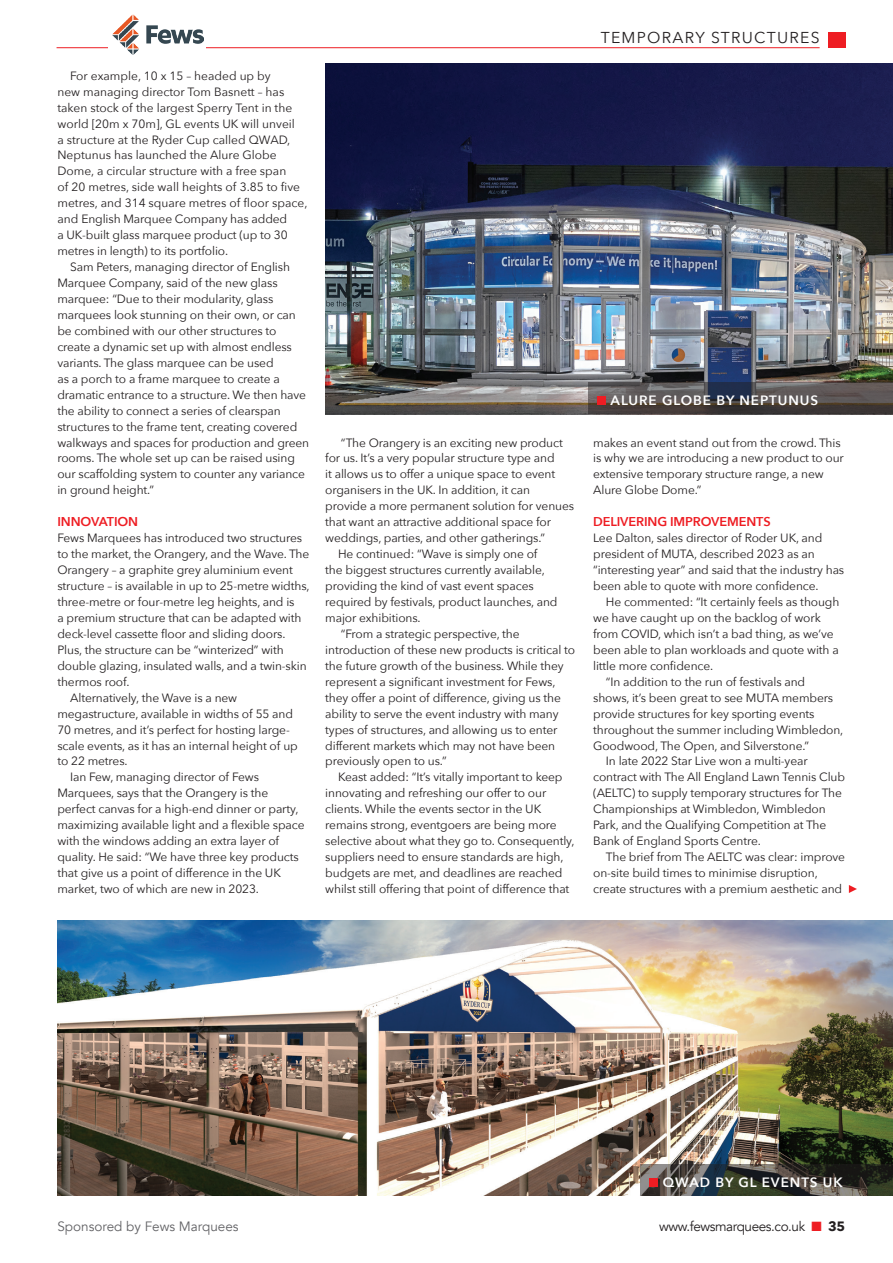
<style>
.page{position:relative;width:893px;height:1263px;background:#fff}
.page>*{position:absolute;margin:0;border:0;box-sizing:border-box;transform-origin:0 0}
.t1{font:15.75px "Avenir Next";letter-spacing:.08em;color:#231f20}
.crosshead{font:600 13.5px "Avenir Next";letter-spacing:.07em;color:#fff}
.t2{font:13.5px "Avenir";letter-spacing:-.03em;color:#231f20}
.t3{font:13.5px "Avenir";color:#636366}
.crosshead-2{font:600 12.75px "Avenir Next";letter-spacing:-.01em;color:#ee1d23}
.standout_body_copy{font:12px/15.9px "Avenir Next";letter-spacing:-.01em;color:#231f20}
.s1{color:#ee1d23}
.s2{font-family:"Avenir Next";font-weight:700}
</style>
<div class="page">
<hr style="left:57px;top:47px;width:763px;height:1px;background:#ee1d23">
<div style="left:828px;top:32px;width:17px;height:16px;background:#ee1d23"></div>
<div style="left:108px;top:11px;width:98px;height:46px;background:#fff"></div>
<img style="left:113px;top:14px;width:90px;height:41px">
<img style="left:325px;top:64px;width:568px;height:351px">
<img style="left:57px;top:921px;width:836px;height:275px">
<svg style="left:588px;top:382px;width:305px;height:32px;background:#514c4c"></svg>
<div style="left:597px;top:397px;width:8px;height:8px;background:#ee1d23"></div>
<svg style="left:640px;top:1164px;width:253px;height:32px;background:#3f403a"></svg>
<div style="left:649px;top:1178px;width:8px;height:8px;background:#ee1d23"></div>
<svg style="left:849px;top:885px;width:8px;height:8px"></svg>
<p class="standout_body_copy" style="left:57px;top:67px;width:252px;text-indent:13px">For example, 10 x 15 – headed up by<br>new managing director Tom Basnett – has taken stock of the largest Sperry Tent in the world [20m x 70m], GL events UK will unveil<br>a structure at the Ryder Cup called QWAD, Neptunus has launched the Alure Globe Dome, a circular structure with a free span<br>of 20 metres, side wall heights of 3.85 to five metres, and 314 square metres of floor space, and English Marquee Company has added<br>a UK-built glass marquee product (up to 30 metres in length) to its portfolio.</p>
<p class="standout_body_copy" style="left:57px;top:258px;width:253px;text-indent:13px">Sam Peters, managing director of English Marquee Company, said of the new glass marquee: “Due to their modularity, glass marquees look stunning on their own, or can be combined with our other structures to create a dynamic set up with almost endless variants. The glass marquee can be used<br>as a porch to a frame marquee to create a dramatic entrance to a structure. We then have the ability to connect a series of clearspan structures to the frame tent, creating covered walkways and spaces for production and green rooms. The whole set up can be raised using our scaffolding system to counter any variance in ground height.”</p>
<p class="crosshead-2" style="left:57px;top:511px;width:82px">INNOVATION</p>
<p class="standout_body_copy" style="left:57px;top:529px;width:254px">Fews Marquees has introduced two structures to the market, the Orangery, and the Wave. The Orangery – a graphite grey aluminium event structure – is available in up to 25-metre widths, three-metre or four-metre leg heights, and is<br>a premium structure that can be adapted with deck-level cassette floor and sliding doors.<br>Plus, the structure can be “winterized” with double glazing, insulated walls, and a twin-skin thermos roof.</p>
<p class="standout_body_copy" style="left:57px;top:689px;width:242px;text-indent:13px">Alternatively, the Wave is a new megastructure, available in widths of 55 and 70 metres, and it’s perfect for hosting large&shy;scale events, as it has an internal height of up to 22 metres.</p>
<p class="standout_body_copy" style="left:57px;top:769px;width:249px;text-indent:13px">Ian Few, managing director of Fews Marquees, says that the Orangery is the perfect canvas for a high-end dinner or party, maximizing available light and a flexible space with the windows adding an extra layer of quality. He said: “We have three key products that give us a point of difference in the UK market, two of which are new in 2023.</p>
<p class="standout_body_copy" style="left:325px;top:434px;width:250px;text-indent:16px">“The Orangery is an exciting new product for us. It’s a very popular structure type and<br>it allows us to offer a unique space to event organisers in the UK. In addition, it can provide a more permanent solution for venues that want an attractive additional space for weddings, parties, and other gatherings.”</p>
<p class="standout_body_copy" style="left:325px;top:545px;width:234px;text-indent:13px">He continued: “Wave is simply one of the biggest structures currently available, providing the kind of vast event spaces required by festivals, product launches, and major exhibitions.</p>
<p class="standout_body_copy" style="left:325px;top:625px;width:251px;text-indent:16px">“From a strategic perspective, the introduction of these new products is critical to the future growth of the business. While they represent a significant investment for Fews, they offer a point of difference, giving us the ability to serve the event industry with many types of structures, and allowing us to enter different markets which may not have been previously open to us.”</p>
<p class="standout_body_copy" style="left:325px;top:769px;width:251px;text-indent:13px">Keast added: “It’s vitally important to keep innovating and refreshing our offer to our clients. While the events sector in the UK remains strong, eventgoers are being more selective about what they go to. Consequently, suppliers need to ensure standards are high, budgets are met, and deadlines are reached whilst still offering that point of difference that</p>
<h1 class="t1" style="left:601px;top:24px;width:220px">TEMPORARY STRUCTURES</h1>
<p class="crosshead" style="left:611px;top:389px;width:209px">ALURE GLOBE BY NEPTUNUS</p>
<p class="standout_body_copy" style="left:593px;top:434px;width:252px">makes an event stand out from the crowd. This is why we are introducing a new product to our extensive temporary structure range, a new Alure Globe Dome.”</p>
<p class="crosshead-2" style="left:593px;top:511px;width:179px">DELIVERING IMPROVEMENTS</p>
<p class="standout_body_copy" style="left:593px;top:529px;width:253px">Lee Dalton, sales director of Roder UK, and president of MUTA, described 2023 as an “interesting year” and said that the industry has been able to quote with more confidence.</p>
<p class="standout_body_copy" style="left:593px;top:593px;width:248px;text-indent:13px">He commented: “It certainly feels as though we have caught up on the backlog of work from COVID, which isn’t a bad thing, as we’ve been able to plan workloads and quote with a little more confidence.</p>
<p class="standout_body_copy" style="left:593px;top:673px;width:252px;text-indent:13px">“In addition to the run of festivals and shows, it’s been great to see MUTA members provide structures for key sporting events throughout the summer including Wimbledon, Goodwood, The Open, and Silverstone.”</p>
<p class="standout_body_copy" style="left:593px;top:753px;width:253px;text-indent:13px">In late 2022 Star Live won a multi-year contract with The All England Lawn Tennis Club (AELTC) to supply temporary structures for The Championships at Wimbledon, Wimbledon Park, and the Qualifying Competition at The Bank of England Sports Centre.</p>
<p class="standout_body_copy" style="left:593px;top:848px;width:253px;text-indent:13px">The brief from The AELTC was clear: improve on-site build times to minimise disruption, create structures with a premium aesthetic and</p>
<p class="t3" style="left:57px;top:1218px;width:183px">Sponsored by Fews Marquees</p>
<p class="crosshead" style="left:663px;top:1170px;width:182px">QWAD BY GL EVENTS UK</p>
<p class="t2" style="left:659px;top:1218px;width:187px">www.fewsmarquees.co.uk <span class="s1">■</span> <span class="s2">35</span></p>
</div>
